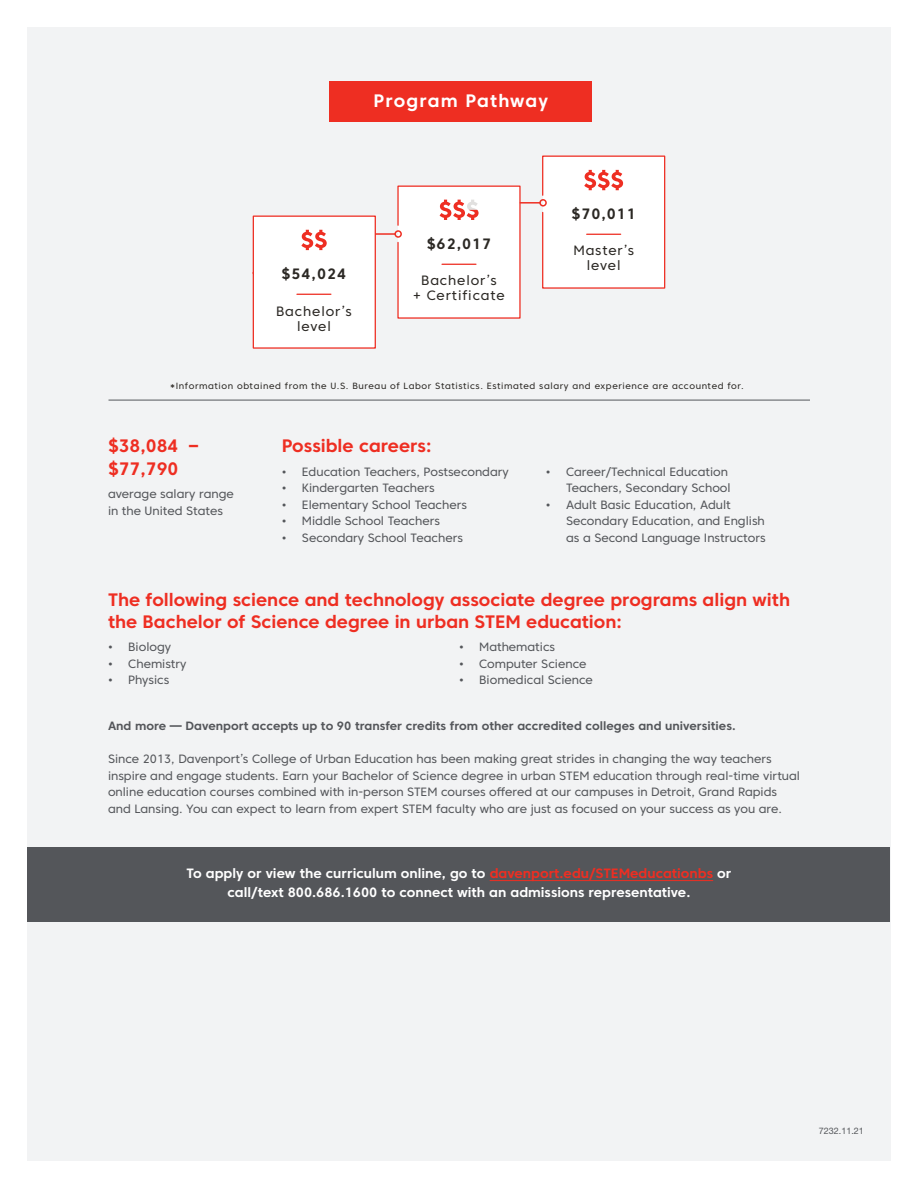
<style>
.page{position:relative;width:918px;height:1188px;background:#fff}
.page>*{position:absolute;margin:0;border:0;box-sizing:border-box;transform-origin:0 0}
.t1{font:700 18px/22.5px "Core Sans C 65";color:#ee2e22}
.t2{font:700 18px "Core Sans C 65";letter-spacing:.065em;color:#fff}
.t3{font:700 15px "Core Sans C 65";letter-spacing:.065em;color:#2b2824}
.t4{font:700 13.5px "Core Sans C 65";color:#fff}
.t5{font:13.5px/15px "Core Sans C 45";letter-spacing:.065em;color:#2b2824;text-align:center}
.t6{font:12px/16.5px "Core Sans C 45";color:#54565a}
.t7{font:700 12px "Core Sans C 65";color:#54565a}
.t8{font:9px "Core Sans C 45";letter-spacing:.065em;color:#2b2824}
.Item_Number{font:9px "Helvetica Neue LT Std";color:#54565a}
.s1{color:#ee2e22}
</style>
<div class="page">
<div style="left:27px;top:27px;width:864px;height:1134px;background:#f2f3f4"></div>
<hr style="left:109px;top:400px;width:701px;height:1px;background:#54565a">
<div style="left:330px;top:81px;width:262px;height:40px;background:#ee2e22"></div>
<svg style="left:542px;top:155px;width:124px;height:134px"></svg>
<hr style="left:520px;top:202px;width:20px;height:2px;background:#ee2e22">
<div style="left:539px;top:199px;width:8px;height:8px;border:2px solid #ee2e22;border-radius:50%"></div>
<svg style="left:252px;top:185px;width:269px;height:164px"></svg>
<div style="left:28px;top:848px;width:862px;height:74px;background:#54565a"></div>
<hr style="left:490px;top:880px;width:223px;height:1px;background:#ee2e22">
<p class="t2" style="left:373px;top:90px;width:176px">Program Pathway</p>
<p class="t3" style="left:282px;top:264px;width:66px">$54,024</p>
<p class="t5" style="left:276px;top:304px;width:77px">Bachelor’s level</p>
<p class="t3" style="left:427px;top:234px;width:66px">$62,017</p>
<p class="t5" style="left:413px;top:273px;width:93px">Bachelor’s<br>+ Certificate</p>
<p class="t3" style="left:571px;top:204px;width:66px">$70,011</p>
<p class="t5" style="left:573px;top:242px;width:62px">Master’s level</p>
<p class="t8" style="left:170px;top:381px;width:575px">*Information obtained from the U.S. Bureau of Labor Statistics. Estimated salary and experience are accounted for.</p>
<h2 class="t1" style="left:108px;top:435px;width:92px">$38,084 – $77,790</h2>
<h3 class="t6" style="left:108px;top:486px;width:127px">average salary range in the United States</h3>
<h2 class="t1" style="left:282px;top:435px;width:151px">Possible careers:</h2>
<p class="t6" style="left:282px;top:463px;width:229px">• Education Teachers, Postsecondary</p>
<p class="t6" style="left:282px;top:480px;width:155px">• Kindergarten Teachers</p>
<p class="t6" style="left:282px;top:496px;width:187px">• Elementary School Teachers</p>
<p class="t6" style="left:282px;top:513px;width:160px">• Middle School Teachers</p>
<p class="t6" style="left:282px;top:529px;width:183px">• Secondary School Teachers</p>
<p class="t6" style="left:546px;top:463px;width:186px;text-align:right">• Career/Technical Education<br>Teachers, Secondary School</p>
<p class="t6" style="left:566px;top:496px;width:201px;text-indent:-20px">• Adult Basic Education, Adult<br>Secondary Education, and English as a Second Language Instructors</p>
<h2 class="t1" style="left:108px;top:588px;width:684px">The following science and technology associate degree programs align with the Bachelor of Science degree in urban STEM education:</h2>
<p class="t6" style="left:108px;top:639px;width:65px">• Biology</p>
<p class="t6" style="left:108px;top:655px;width:80px">• Chemistry</p>
<p class="t6" style="left:108px;top:672px;width:63px">• Physics</p>
<p class="t6" style="left:459px;top:639px;width:98px">• Mathematics</p>
<p class="t6" style="left:459px;top:655px;width:129px">• Computer Science</p>
<p class="t6" style="left:459px;top:672px;width:136px">• Biomedical Science</p>
<h4 class="t7" style="left:108px;top:718px;width:629px">And more — Davenport accepts up to 90 transfer credits from other accredited colleges and universities.</h4>
<h4 class="t6" style="left:108px;top:751px;width:694px">Since 2013, Davenport’s College of Urban Education has been making great strides in changing the way teachers inspire and engage students. Earn your Bachelor of Science degree in urban STEM education through real-time virtual online education courses combined with in-person STEM courses offered at our campuses in Detroit, Grand Rapids and Lansing. You can expect to learn from expert STEM faculty who are just as focused on your success as you are.</h4>
<h4 class="t4" style="left:187px;top:865px;width:546px">To apply or view the curriculum online, go to <span class="s1">davenport.edu/STEMeducationbs</span> or</h4>
<h4 class="t4" style="left:228px;top:884px;width:464px">call/text 800.686.1600 to connect with an admissions representative.</h4>
<p class="Item_Number" style="left:819px;top:1125px;width:47px">7232.11.21</p>
</div>
